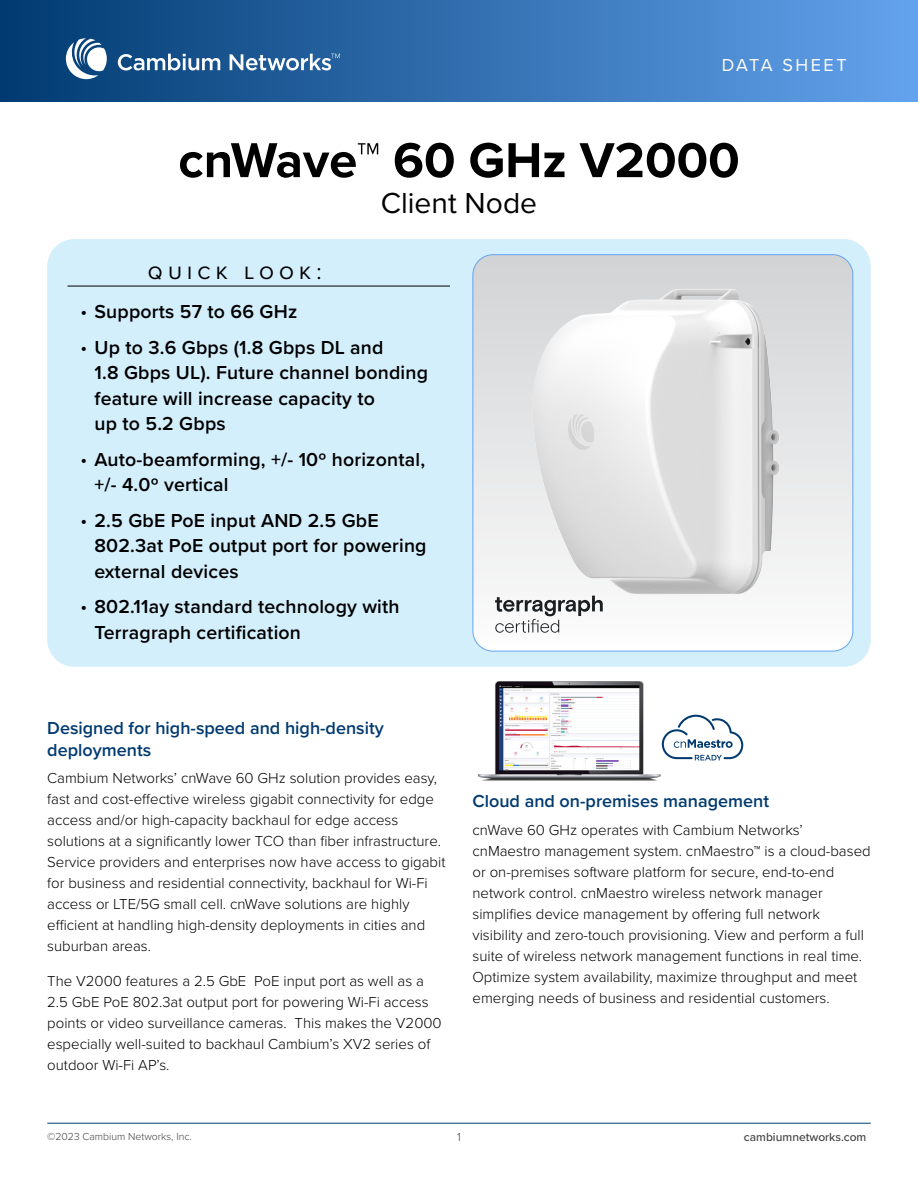
<style>
.page{position:relative;width:918px;height:1188px;background:#fff}
.page>*{position:absolute;margin:0;border:0;box-sizing:border-box;transform-origin:0 0}
.t1{font:700 50.85px "Proxima Nova";color:#000}
.t2{font:30px "Proxima Nova";color:#000}
.t3{font:22.5px "Proxima Nova";letter-spacing:.23em;color:#000}
.t4{font:600 19.5px/25.5px "Proxima Nova";letter-spacing:.01em;color:#000}
.t5{font:600 18px/21.6px "Proxima Nova";color:#003a70}
.t6{font:18px "Proxima Nova";letter-spacing:.14em;color:#fff}
.t7{font:300 15px/21px "Proxima Nova";color:#000}
.t8{font:500 12px "Proxima Nova";color:#414042}
.t9{font:300 12px "Proxima Nova";color:#414042}
.t10{font:300 10.5px "Proxima Nova";color:#414042}
.s1{font-family:"Myriad Pro";font-weight:400}
</style>
<div class="page">
<div style="left:0;top:0;width:918px;height:102px;background:linear-gradient(to right,#003a70,#63a2ed)"></div>
<hr style="left:47px;top:1123px;width:824px;height:1px;background:#003a70">
<svg style="left:118px;top:54px;width:102px;height:16px"></svg>
<svg style="left:230px;top:54px;width:110px;height:16px"></svg>
<svg style="left:66px;top:38px;width:41px;height:41px"></svg>
<div style="left:47px;top:239px;width:824px;height:428px;background:#d4effc;border-radius:27px"></div>
<hr style="left:68px;top:286px;width:382px;height:1px;background:#000">
<svg style="left:668px;top:715px;width:75px;height:45px"></svg>
<img style="left:478px;top:681px;width:190px;height:100px">
<svg style="left:474px;top:255px;width:379px;height:395px;background:#e6e7e9"></svg>
<svg style="left:495px;top:596px;width:108px;height:37px"></svg>
<img style="left:504px;top:272px;width:300px;height:357px">
<p class="t6" style="left:722px;top:52px;width:126px">DATA SHEET</p>
<p class="t1" style="left:178px;top:122px;width:563px">cnWave™ 60 GHz V2000</p>
<p class="t2" style="left:381px;top:181px;width:158px">Client Node</p>
<p class="t3" style="left:148px;top:255px;width:175px">quick look:</p>
<p class="t4" style="left:81px;top:299px;width:218px"><span class="s1">•</span> Supports 57 to 66 GHz</p>
<p class="t4" style="left:94px;top:334px;width:335px;text-indent:-14px"><span class="s1">•</span> Up to 3.6 Gbps (1.8 Gbps DL and<br>1.8 Gbps UL). Future channel bonding feature will increase capacity to<br>up to 5.2 Gbps</p>
<p class="t4" style="left:94px;top:446px;width:332px;text-indent:-14px"><span class="s1">•</span> Auto-beamforming, +/- 10º horizontal, +/- 4.0º vertical</p>
<p class="t4" style="left:94px;top:507px;width:334px;text-indent:-14px"><span class="s1">•</span> 2.5 GbE PoE input AND 2.5 GbE<br>802.3at PoE output port for powering external devices</p>
<p class="t4" style="left:94px;top:594px;width:307px;text-indent:-14px"><span class="s1">•</span> 802.11ay standard technology with<br>Terragraph certification</p>
<p class="t5" style="left:47px;top:717px;width:338px">Designed for high-speed and high-density deployments</p>
<p class="t7" style="left:47px;top:767px;width:400px">Cambium Networks’ cnWave 60 GHz solution provides easy, fast and cost-effective wireless gigabit connectivity for edge access and/or high-capacity backhaul for edge access solutions at a significantly lower TCO than fiber infrastructure.<br>Service providers and enterprises now have access to gigabit for business and residential connectivity, backhaul for Wi-Fi access or LTE/5G small cell. cnWave solutions are highly efficient at handling high-density deployments in cities and suburban areas.</p>
<p class="t7" style="left:47px;top:969px;width:396px">The V2000 features a 2.5 GbE PoE input port as well as a 2.5 GbE PoE 802.3at output port for powering Wi-Fi access points or video surveillance cameras. This makes the V2000 especially well-suited to backhaul Cambium’s XV2 series of outdoor Wi-Fi AP’s.</p>
<p class="t5" style="left:472px;top:790px;width:298px">Cloud and on-premises management</p>
<p class="t7" style="left:472px;top:819px;width:400px">cnWave 60 GHz operates with Cambium Networks’ cnMaestro management system. cnMaestro™ is a cloud-based or on-premises software platform for secure, end-to-end network control. cnMaestro wireless network manager simplifies device management by offering full network visibility and zero-touch provisioning. View and perform a full suite of wireless network management functions in real time.<br>Optimize system availability, maximize throughput and meet emerging needs of business and residential customers.</p>
<p class="t10" style="left:47px;top:1128px;width:146px">©2023 Cambium Networks, Inc.</p>
<p class="t9" style="left:457px;top:1128px;width:5px">1</p>
<p class="t8" style="left:744px;top:1128px;width:124px">cambiumnetworks.com</p>
</div>
